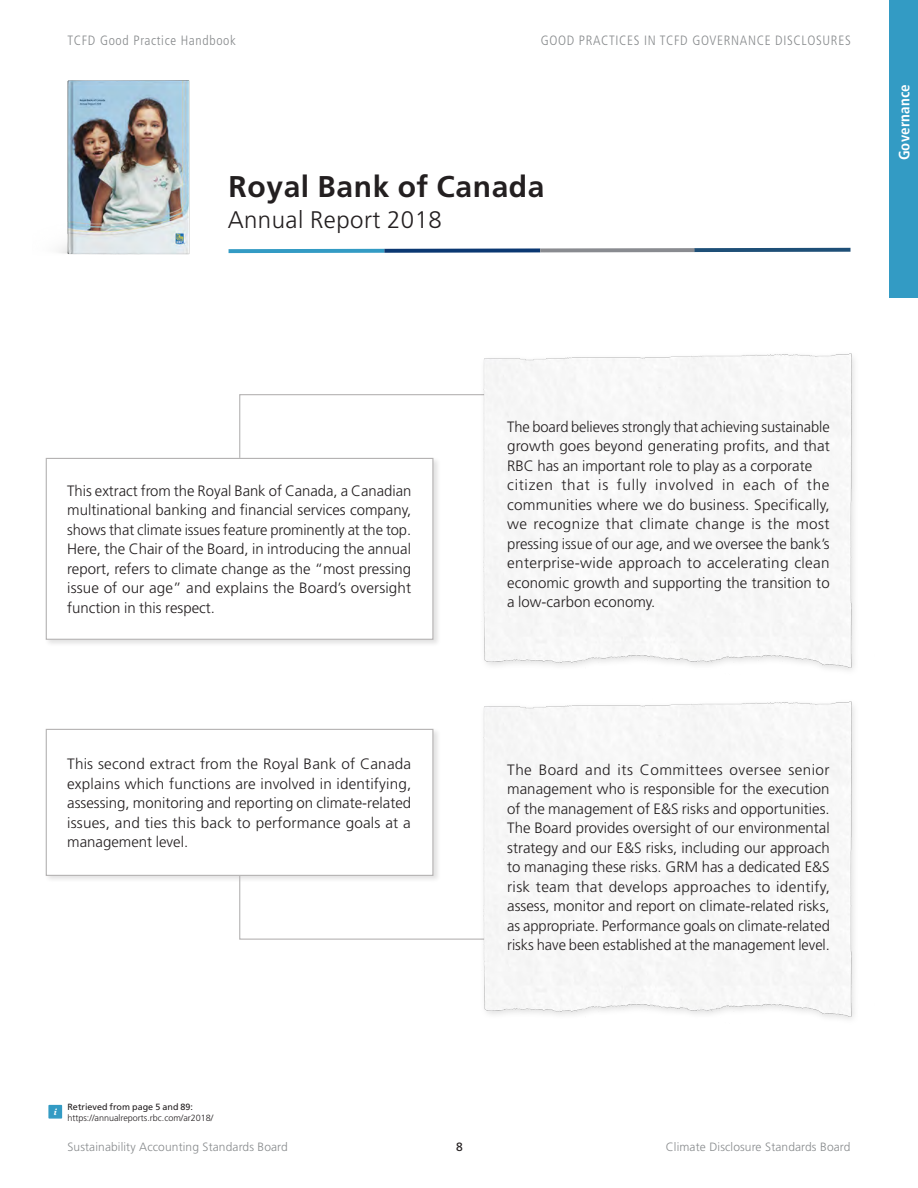
<style>
.page{position:relative;width:918px;height:1188px;background:#fff}
.page>*{position:absolute;margin:0;border:0;box-sizing:border-box;transform-origin:0 0}
.Excerpt_AR_Type{font:700 30px "Frutiger LT Std";letter-spacing:.02em;color:#231f20}
.Excerpt_AR_Type-2{font:300 24px "Frutiger LT Std";letter-spacing:.02em;color:#231f20}
.BULLETS{font:300 15px/19.5px "Frutiger LT Std";color:#231f20;text-align:justify}
.t1{font:700 condensed 15px "Frutiger LT Std";letter-spacing:.01em;color:#fff}
.t2{font:300 condensed 13.5px "Frutiger LT Std";letter-spacing:.05em;color:#888b8d}
.t3{font:300 12px "Frutiger LT Std";letter-spacing:.01em;color:#888b8d}
.t4{font:12px "Frutiger LT Std";color:#231f20}
.BULLETS-2{font:300 9px/10.8px "Frutiger LT Std";color:#231f20}
.Excerpt_AR_Type-3{font:italic 700 9px "Chronicle Text G1";color:#fff}
.s1{font-weight:400}
</style>
<div class="page">
<img style="left:58px;top:80px;width:132px;height:175px">
<svg style="left:229px;top:249px;width:155px;height:4px"></svg>
<div style="left:384px;top:248px;width:156px;height:5px;background:#0b3872"></div>
<svg style="left:540px;top:248px;width:155px;height:4px"></svg>
<svg style="left:695px;top:248px;width:156px;height:4px"></svg>
<div style="left:48px;top:1105px;width:14px;height:14px;background:#339bc4;border:2px solid #339bc4"></div>
<div style="left:44px;top:456px;width:397px;height:191px;background:#231f20;opacity:.13"></div>
<div style="left:46px;top:458px;width:387px;height:182px;background:#fff;border:1px solid #b5b3b3"></div>
<div style="left:44px;top:727px;width:397px;height:156px;background:#f0f0f0"></div>
<div style="left:46px;top:729px;width:387px;height:147px;background:#fff;border:1px solid #b5b3b3"></div>
<svg style="left:239px;top:875px;width:194px;height:65px"></svg>
<svg style="left:239px;top:394px;width:194px;height:65px"></svg>
<img style="left:433px;top:701px;width:422px;height:318px">
<img style="left:433px;top:353px;width:422px;height:317px">
<div style="left:890px;top:0;width:28px;height:298px;background:#339bc4"></div>
<p class="t2" style="left:67px;top:33px;width:170px">TCFD Good Practice Handbook</p>
<p class="t2" style="left:541px;top:33px;width:312px">GOOD PRACTICES IN TCFD GOVERNANCE DISCLOSURES</p>
<p class="Excerpt_AR_Type" style="left:229px;top:169px;width:318px">Royal Bank of Canada</p>
<p class="Excerpt_AR_Type-2" style="left:228px;top:206px;width:216px">Annual Report 2018</p>
<p class="t1" style="left:895px;top:160px;width:78px;rotate:-90deg">Governance</p>
<p class="BULLETS" style="left:67px;top:481px;width:346px">This extract from the Royal Bank of Canada, a Canadian multinational banking and financial services company, shows that climate issues feature prominently at the top.<br>Here, the Chair of the Board, in introducing the annual report, refers to climate change as the “most pressing issue of our age” and explains the Board’s oversight function in this respect.</p>
<p class="BULLETS" style="left:507px;top:417px;width:324px">The board believes strongly that achieving sustainable growth goes beyond generating profits, and that RBC has an important role to play as a corporate</p>
<p class="BULLETS" style="left:507px;top:476px;width:324px">citizen that is fully involved in each of the communities where we do business. Specifically, we recognize that climate change is the most pressing issue of our age, and we oversee the bank’s enterprise-wide approach to accelerating clean economic growth and supporting the transition to a low-carbon economy.</p>
<p class="BULLETS" style="left:67px;top:754px;width:346px">This second extract from the Royal Bank of Canada explains which functions are involved in identifying, assessing, monitoring and reporting on climate-related issues, and ties this back to performance goals at a management level.</p>
<p class="BULLETS" style="left:507px;top:760px;width:324px">The Board and its Committees oversee senior management who is responsible for the execution of the management of E&amp;S risks and opportunities.<br>The Board provides oversight of our environmental strategy and our E&amp;S risks, including our approach to managing these risks. GRM has a dedicated E&amp;S risk team that develops approaches to identify, assess, monitor and report on climate-related risks, as appropriate. Performance goals on climate-related risks have been established at the management level.</p>
<p class="Excerpt_AR_Type-3" style="left:54px;top:1105px;width:5px">i</p>
<p class="BULLETS-2" style="left:67px;top:1101px;width:147px"><span class="s1">Retrieved from page 5 and 89: </span>https://annualreports.rbc.com/ar2018/</p>
<p class="t3" style="left:68px;top:1140px;width:222px">Sustainability Accounting Standards Board</p>
<p class="t3" style="left:666px;top:1140px;width:186px">Climate Disclosure Standards Board</p>
<p class="t4" style="left:456px;top:1140px;width:8px">8</p>
</div>
